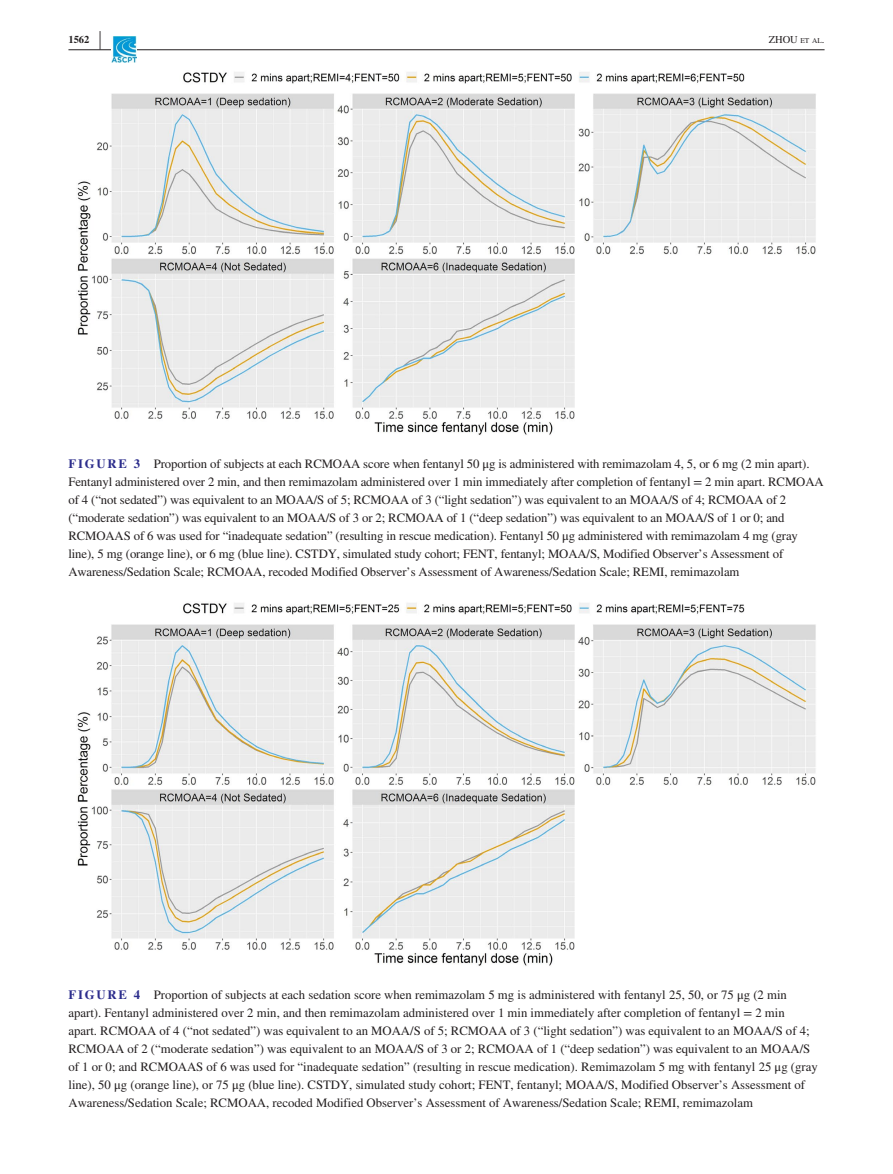
<style>
.page{position:relative;width:893px;height:1174px;background:#fff}
.page>*{position:absolute;margin:0;border:0;box-sizing:border-box;transform-origin:0 0}
.t1{font:700 25.95px "STIX";color:#231f20;scale:.36 1}
.t2{font:12.75px/18px "STIX";letter-spacing:-.01em;color:#231f20}
.t3{font:10.5px "STIX";color:#231f20}
.t4{font:700 10.5px "STIX";color:#231f20}
.s1{font-size:7.35px}
.s2{font-weight:700;color:#2c2d8c}
</style>
<div class="page">
<hr style="left:68px;top:49px;width:756px;height:1px;background:#231f20">
<img style="left:111px;top:37px;width:26px;height:25px">
<img style="left:77px;top:72px;width:739px;height:363px">
<img style="left:77px;top:603px;width:739px;height:363px">
<p class="t4" style="left:68px;top:33px;width:22px">1562</p>
<h1 class="t1" style="left:99px;top:25px;width:7px">|</h1>
<p class="t3" style="left:769px;top:32px;width:57px">ZHOU <span class="s1">et al</span>.</p>
<p class="t2" style="left:68px;top:455px;width:757px"><span class="s2">FIGURE 3</span> Proportion of subjects at each RCMOAA score when fentanyl 50 μg is administered with remimazolam 4, 5, or 6 mg (2 min apart).<br>Fentanyl administered over 2 min, and then remimazolam administered over 1 min immediately after completion of fentanyl = 2 min apart. RCMOAA of 4 (“not sedated”) was equivalent to an MOAA/S of 5; RCMOAA of 3 (“light sedation”) was equivalent to an MOAA/S of 4; RCMOAA of 2 (“moderate sedation”) was equivalent to an MOAA/S of 3 or 2; RCMOAA of 1 (“deep sedation”) was equivalent to an MOAA/S of 1 or 0; and RCMOAAS of 6 was used for “inadequate sedation” (resulting in rescue medication). Fentanyl 50 μg administered with remimazolam 4 mg (gray line), 5 mg (orange line), or 6 mg (blue line). CSTDY, simulated study cohort; FENT, fentanyl; MOAA/S, Modified Observer’s Assessment of Awareness/Sedation Scale; RCMOAA, recoded Modified Observer’s Assessment of Awareness/Sedation Scale; REMI, remimazolam</p>
<p class="t2" style="left:68px;top:986px;width:751px"><span class="s2">FIGURE 4</span> Proportion of subjects at each sedation score when remimazolam 5 mg is administered with fentanyl 25, 50, or 75 μg (2 min apart). Fentanyl administered over 2 min, and then remimazolam administered over 1 min immediately after completion of fentanyl = 2 min<br>apart. RCMOAA of 4 (“not sedated”) was equivalent to an MOAA/S of 5; RCMOAA of 3 (“light sedation”) was equivalent to an MOAA/S of 4; RCMOAA of 2 (“moderate sedation”) was equivalent to an MOAA/S of 3 or 2; RCMOAA of 1 (“deep sedation”) was equivalent to an MOAA/S of 1 or 0; and RCMOAAS of 6 was used for “inadequate sedation” (resulting in rescue medication). Remimazolam 5 mg with fentanyl 25 μg (gray line), 50 μg (orange line), or 75 μg (blue line). CSTDY, simulated study cohort; FENT, fentanyl; MOAA/S, Modified Observer’s Assessment of Awareness/Sedation Scale; RCMOAA, recoded Modified Observer’s Assessment of Awareness/Sedation Scale; REMI, remimazolam</p>
</div>
